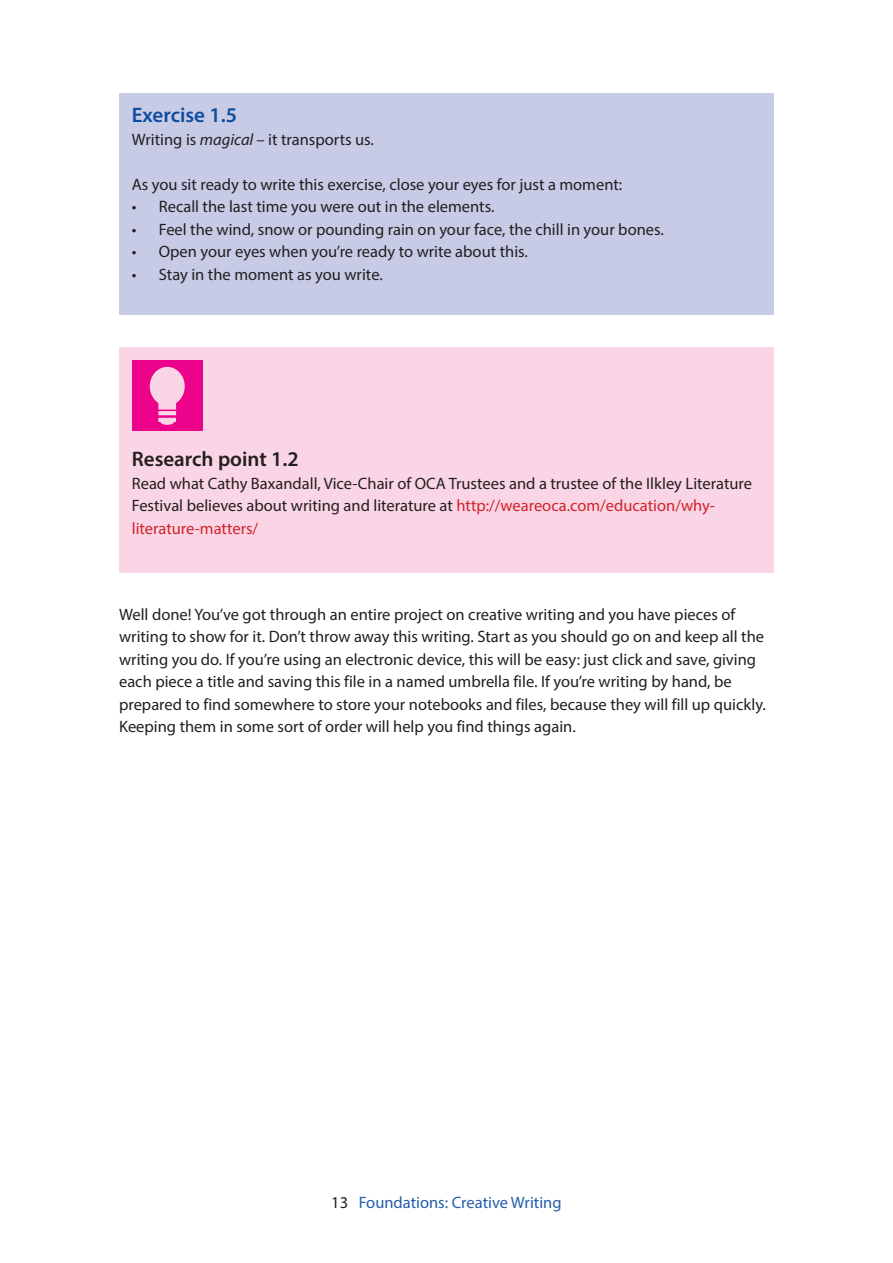
<style>
.page{position:relative;width:893px;height:1263px;background:#fff}
.page>*{position:absolute;margin:0;border:0;box-sizing:border-box;transform-origin:0 0}
.t1{font:600 21px "Myriad Pro";color:#231f20}
.t2{font:600 21px "Myriad Pro";color:#0d4da1}
.t3{font:16.5px/22.5px "Myriad Pro";color:#231f20}
.t4{font:16.5px "Myriad Pro";color:#245eac}
.s1{font-style:italic}
.s2{color:#d1232a}
.s3{color:#231f20}
</style>
<div class="page">
<div style="left:119px;top:94px;width:655px;height:221px;background:#c7cbe6"></div>
<div style="left:119px;top:348px;width:655px;height:225px;background:#fad5e5"></div>
<div style="left:132px;top:360px;width:71px;height:71px;background:#ed028c"></div>
<div style="left:151px;top:368px;width:33px;height:37px;background:#fad5e5;border-radius:50%"></div>
<div style="left:150px;top:367px;width:35px;height:39px;border:2px solid #fad5e5;border-radius:50%"></div>
<div style="left:160px;top:419px;width:14px;height:6px;border:2px solid #fad5e5;border-radius:50%"></div>
<svg style="left:157px;top:400px;width:20px;height:23px"></svg>
<p class="t2" style="left:132px;top:102px;width:107px">Exercise 1.5</p>
<p class="t3" style="left:132px;top:128px;width:244px">Writing is <span class="s1">magical</span> – it transports us.</p>
<p class="t3" style="left:132px;top:173px;width:492px">As you sit ready to write this exercise, close your eyes for just a moment:</p>
<p class="t3" style="left:132px;top:195px;width:364px">• Recall the last time you were out in the elements.</p>
<p class="t3" style="left:132px;top:218px;width:534px">• Feel the wind, snow or pounding rain on your face, the chill in your bones.</p>
<p class="t3" style="left:132px;top:240px;width:398px">• Open your eyes when you’re ready to write about this.</p>
<p class="t3" style="left:132px;top:263px;width:252px">• Stay in the moment as you write.</p>
<p class="t1" style="left:132px;top:446px;width:168px">Research point 1.2</p>
<p class="t3" style="left:132px;top:472px;width:622px">Read what Cathy Baxandall, Vice-Chair of OCA Trustees and a trustee of the Ilkley Literature<br>Festival believes about writing and literature at <span class="s2">http://weareoca.com/education/why&shy;literature-matters/</span></p>
<p class="t3" style="left:119px;top:603px;width:648px">Well done! You’ve got through an entire project on creative writing and you have pieces of writing to show for it. Don’t throw away this writing. Start as you should go on and keep all the writing you do. If you’re using an electronic device, this will be easy: just click and save, giving each piece a title and saving this file in a named umbrella file. If you’re writing by hand, be prepared to find somewhere to store your notebooks and files, because they will fill up quickly.<br>Keeping them in some sort of order will help you find things again.</p>
<p class="t4" style="left:331px;top:1193px;width:232px"><span class="s3">13</span> Foundations: Creative Writing</p>
</div>
